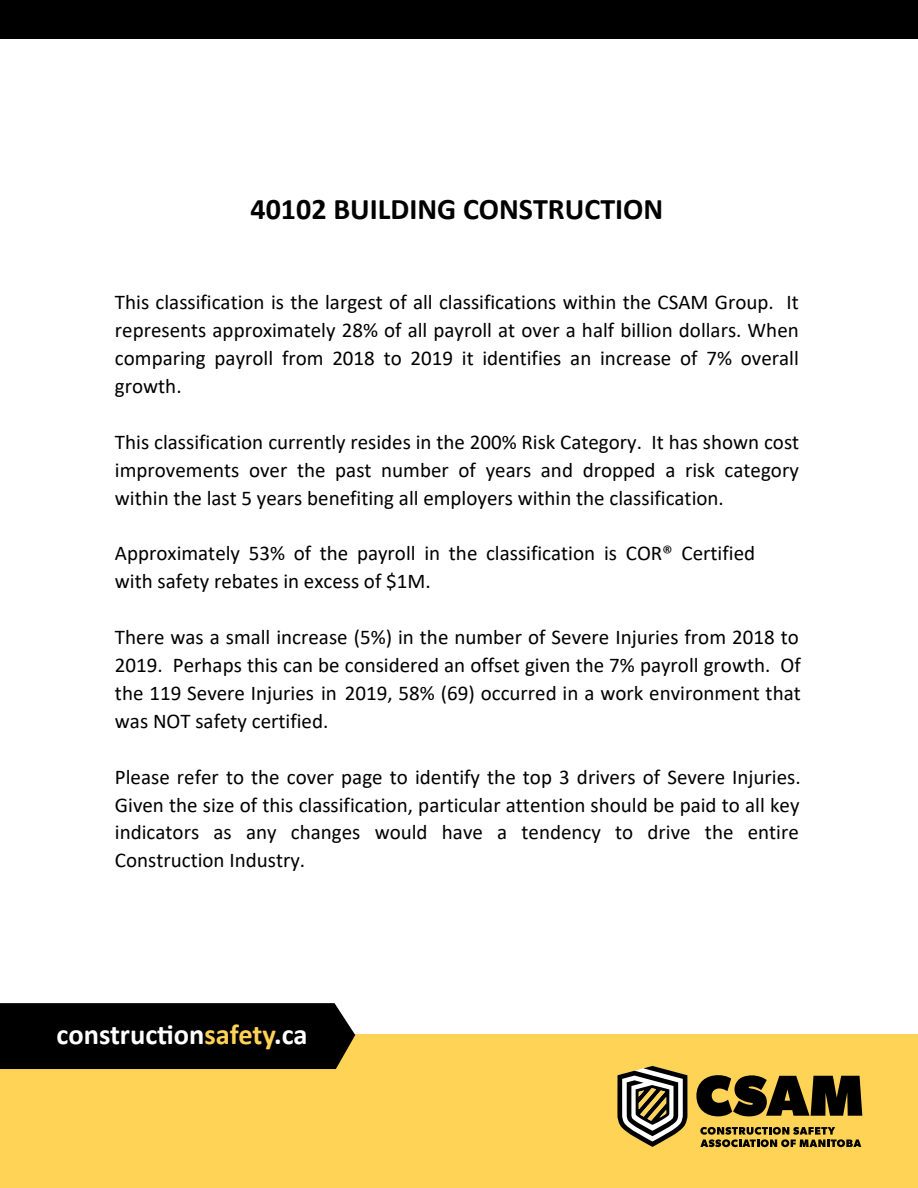
<style>
.page{position:relative;width:918px;height:1188px;background:#fff}
.page>*{position:absolute;margin:0;border:0;box-sizing:border-box;transform-origin:0 0}
.t1{font:700 30px "Calibri";color:#000}
.t2{font:700 28.5px "Calibri";color:#fff}
.t3{font:21px/27.9px "Calibri";color:#000;text-align:justify}
.s1{font-style:inherit}
.s2{color:#fed356}
</style>
<div class="page">
<div style="left:0;top:1034px;width:918px;height:154px;background:#fed356"></div>
<div style="left:0;top:1003px;width:355px;height:66px;background:#000"></div>
<div style="left:0;top:0;width:918px;height:39px;background:#000"></div>
<svg style="left:696px;top:1075px;width:166px;height:41px"></svg>
<svg style="left:700px;top:1127px;width:161px;height:20px"></svg>
<svg style="left:617px;top:1066px;width:70px;height:81px"></svg>
<h1 class="t1" style="left:251px;top:187px;width:414px">401<span class="s1">0</span>2 BUILDING CONSTRUCTION</h1>
<p class="t3" style="left:115px;top:288px;width:685px">This classification is the largest of all classifications within the CSAM Group. It represents approximately 28% of all payroll at over a half billion dollars. When comparing payroll from 2018 to 2019 it identifies an increase of 7% overall growth.</p>
<p class="t3" style="left:115px;top:427px;width:686px">This classification currently resides in the 200% Risk Category. It has shown cost improvements over the past number of years and dropped a risk category within the last 5 years benefiting all employers within the classification.</p>
<p class="t3" style="left:115px;top:539px;width:642px">Approximately 53% of the payroll in the classification is COR® Certified with safety rebates in excess of $1M.</p>
<p class="t3" style="left:115px;top:623px;width:687px">There was a small increase (5%) in the number of Severe Injuries from 2018 to 2019. Perhaps this can be considered an offset given the 7% payroll growth. Of the 119 Severe Injuries in 2019, 58% (69) occurred in a work environment that was NOT safety certified.</p>
<p class="t3" style="left:115px;top:762px;width:687px">Please refer to the cover page to identify the top 3 drivers of Severe Injuries.<br>Given the size of this classification, particular attention should be paid to all key indicators as any changes would have a tendency to drive the entire Construction Industry.</p>
<h2 class="t2" style="left:57px;top:1015px;width:253px">construction<span class="s2">safety</span>.ca</h2>
</div>
